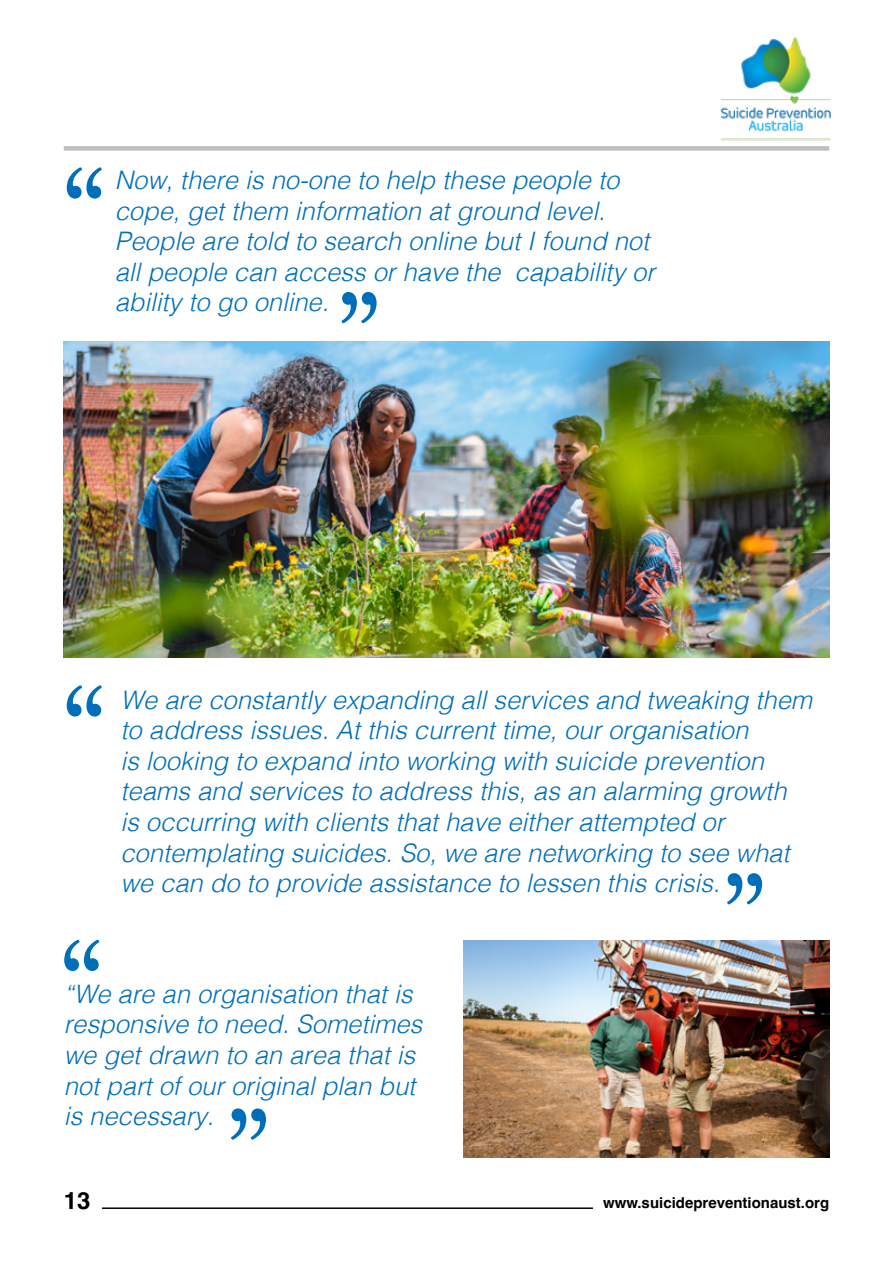
<style>
.page{position:relative;width:893px;height:1263px;background:#fff}
.page>*{position:absolute;margin:0;border:0;box-sizing:border-box;transform-origin:0 0}
.Body{font:italic 300 25.5px/30.6px "Helvetica";color:#006fba}
.t1{font:700 24px "Helvetica";color:#000}
.t2{font:700 15px "Helvetica";color:#000}
</style>
<div class="page">
<img style="left:720px;top:37px;width:111px;height:110px">
<hr style="left:102px;top:1207px;width:491px;height:2px;background:#000">
<div style="left:64px;top:146px;width:765px;height:5px;background:#bcbec0"></div>
<img style="left:463px;top:940px;width:366px;height:217px">
<img style="left:64px;top:341px;width:765px;height:317px">
<svg style="left:67px;top:167px;width:35px;height:32px"></svg>
<svg style="left:64px;top:940px;width:35px;height:31px"></svg>
<svg style="left:67px;top:685px;width:35px;height:31px"></svg>
<svg style="left:342px;top:292px;width:35px;height:31px"></svg>
<svg style="left:727px;top:873px;width:35px;height:31px"></svg>
<svg style="left:231px;top:1108px;width:35px;height:32px"></svg>
<p class="Body" style="left:115px;top:163px;width:541px">Now, there is no-one to help these people to cope, get them information at ground level.<br>People are told to search online but I found not all people can access or have the capability or ability to go online.</p>
<p class="Body" style="left:120px;top:683px;width:693px">We are constantly expanding all services and tweaking them to address issues. At this current time, our organisation<br>is looking to expand into working with suicide prevention teams and services to address this, as an alarming growth<br>is occurring with clients that have either attempted or contemplating suicides. So, we are networking to see what we can do to provide assistance to lessen this crisis.</p>
<p class="Body" style="left:64px;top:977px;width:360px">“We are an organisation that is responsive to need. Sometimes we get drawn to an area that is not part of our original plan but is necessary.</p>
<p class="t1" style="left:64px;top:1186px;width:28px">13</p>
<p class="t2" style="left:603px;top:1194px;width:228px">www.suicidepreventionaust.org</p>
</div>
